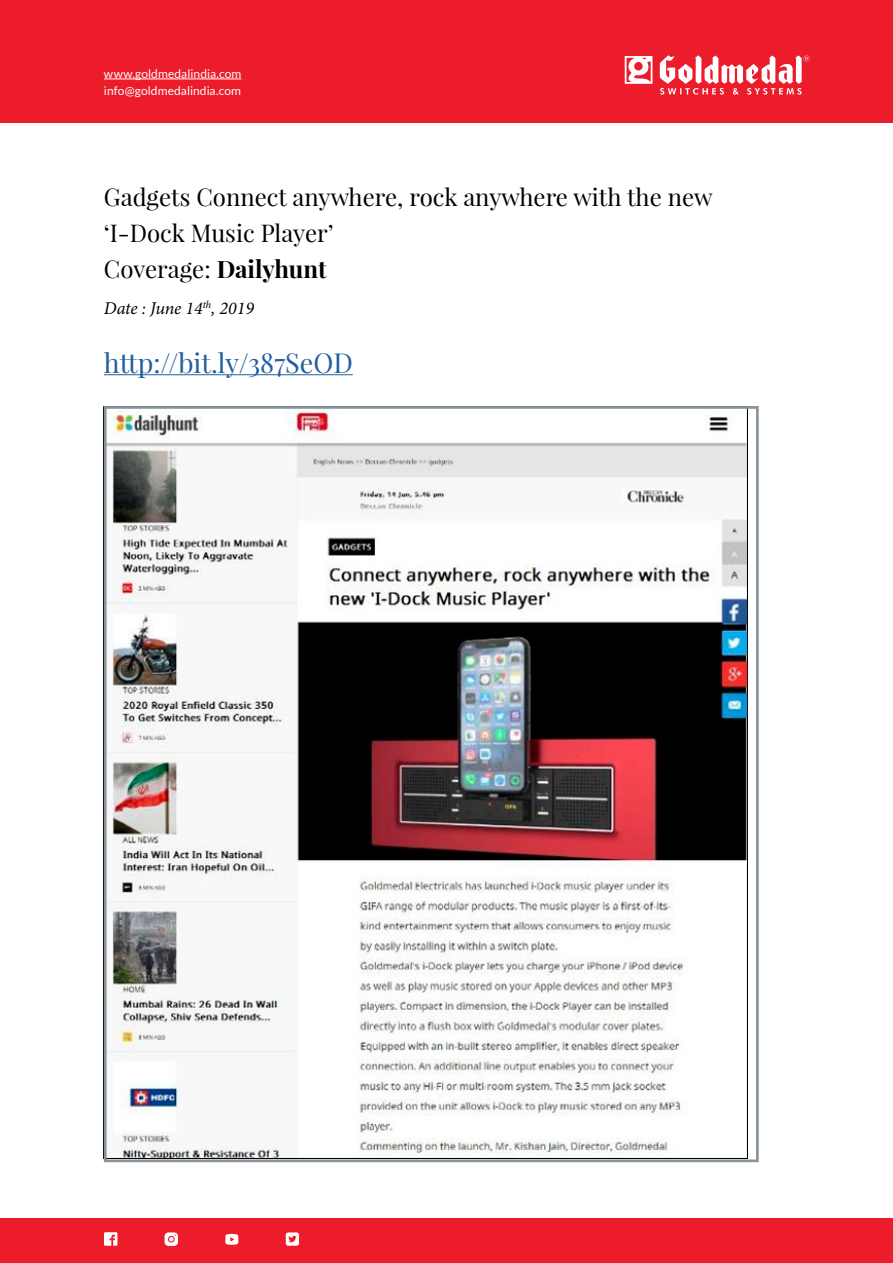
<style>
.page{position:relative;width:893px;height:1263px;background:#fff}
.page>*{position:absolute;margin:0;border:0;box-sizing:border-box;transform-origin:0 0}
.t1{font:27px "Playfair Display";color:#215e9e}
.t2{font:24px/36px "Playfair Display";color:#000}
.t3{font:italic 18px "Minion Pro";letter-spacing:-.005em;color:#000}
.t4{font:12px/16.5px "Lato";letter-spacing:.005em;color:#fff}
.s1{font-weight:700}
</style>
<div class="page">
<div style="left:0;top:0;width:893px;height:122px;background:#ed1c2b"></div>
<div style="left:0;top:1218px;width:893px;height:45px;background:#ed1c2b"></div>
<hr style="left:104px;top:79px;width:137px;height:1px;background:#fff">
<svg style="left:625px;top:56px;width:27px;height:28px"></svg>
<svg style="left:660px;top:55px;width:149px;height:40px"></svg>
<svg style="left:225px;top:1234px;width:13px;height:11px"></svg>
<svg style="left:165px;top:1232px;width:13px;height:14px"></svg>
<svg style="left:104px;top:1232px;width:13px;height:14px"></svg>
<svg style="left:286px;top:1232px;width:13px;height:14px"></svg>
<hr style="left:104px;top:374px;width:249px;height:1px;background:#215e9e">
<img style="left:108px;top:410px;width:639px;height:748px">
<div style="left:104px;top:406px;width:655px;height:756px;border:3px solid #87949c"></div>
<p class="t4" style="left:104px;top:65px;width:139px">www.goldmedalindia.com info@goldmedalindia.com</p>
<p class="t2" style="left:104px;top:179px;width:610px">Gadgets Connect anywhere, rock anywhere with the new ‘I-Dock Music Player’<br>Coverage: <span class="s1">Dailyhunt</span></p>
<p class="t3" style="left:104px;top:296px;width:151px">Date : June 14<sup>th</sup>, 2019</p>
<p class="t1" style="left:104px;top:346px;width:250px">http://bit.ly/387SeOD</p>
</div>
